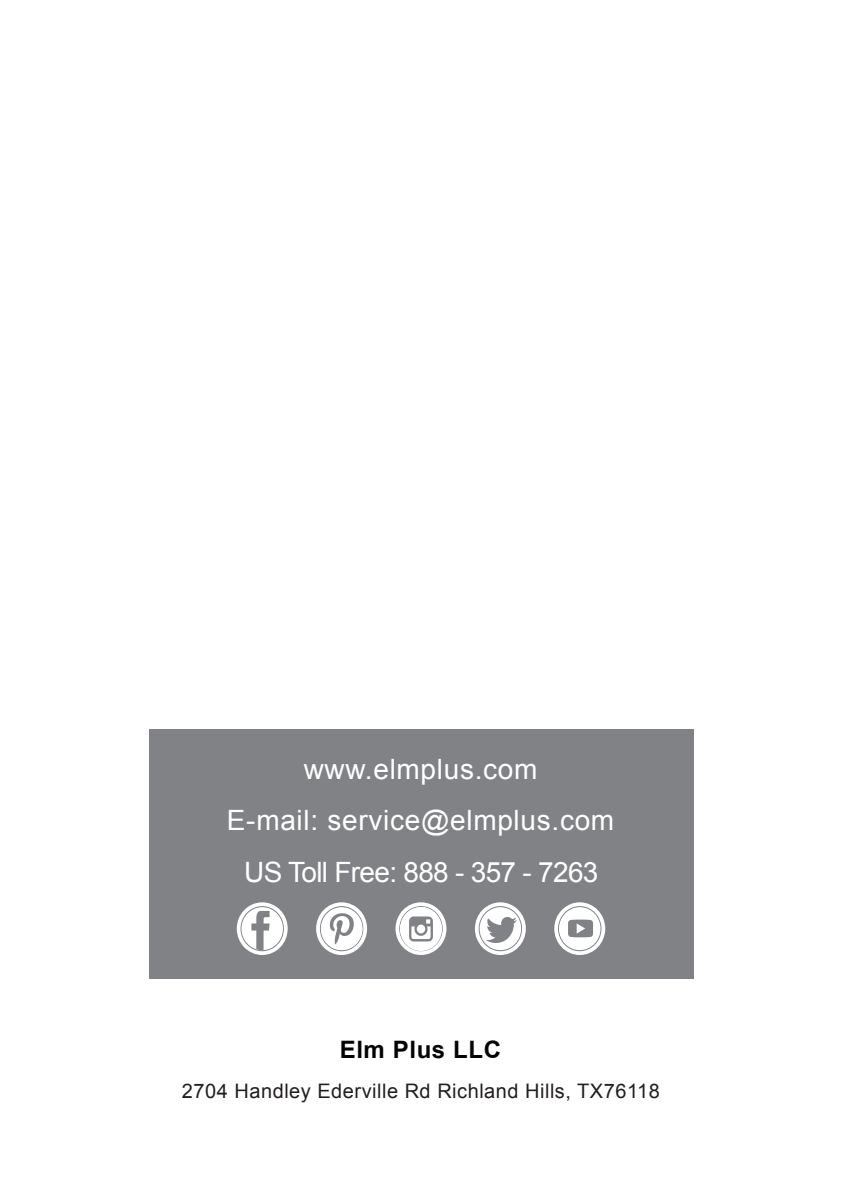
<style>
.page{position:relative;width:842px;height:1191px;background:#fff}
.page>*{position:absolute;margin:0;border:0;box-sizing:border-box;transform-origin:0 0}
.t1{font:28px/51px "Arial";letter-spacing:.025em;color:#fff;text-align:center}
.t2{font:700 24px "Arial";letter-spacing:.025em;color:#030303}
.t3{font:20px "Arial";letter-spacing:.025em;color:#231f20}
</style>
<div class="page">
<div style="left:149px;top:729px;width:544px;height:250px;background:#808285"></div>
<div style="left:316px;top:902px;width:51px;height:53px;border:4px solid #fff;border-radius:50%"></div>
<img style="left:319px;top:907px;width:45px;height:44px">
<div style="left:395px;top:902px;width:51px;height:53px;border:4px solid #fff;border-radius:50%"></div>
<img style="left:400px;top:907px;width:42px;height:43px">
<div style="left:480px;top:907px;width:41px;height:43px;background:#fff;border-radius:50%"></div>
<div style="left:475px;top:902px;width:51px;height:53px;border:4px solid #fff;border-radius:50%"></div>
<img style="left:487px;top:914px;width:29px;height:31px">
<div style="left:559px;top:907px;width:41px;height:43px;background:#fff;border-radius:50%"></div>
<div style="left:554px;top:902px;width:51px;height:53px;border:4px solid #fff;border-radius:50%"></div>
<img style="left:568px;top:919px;width:25px;height:19px">
<div style="left:241px;top:907px;width:42px;height:43px;background:#fff;border-radius:50%"></div>
<div style="left:237px;top:902px;width:51px;height:53px;border:4px solid #fff;border-radius:50%"></div>
<img style="left:241px;top:911px;width:38px;height:39px">
<p class="t1" style="left:227px;top:744px;width:389px">www.elmplus.com<br>E-mail: service@elmplus.com<br>US Toll Free: 888 - 357 - 7263</p>
<p class="t2" style="left:340px;top:1034px;width:163px">Elm Plus LLC</p>
<p class="t3" style="left:182px;top:1078px;width:479px">2704 Handley Ederville Rd Richland Hills, TX76118</p>
</div>
